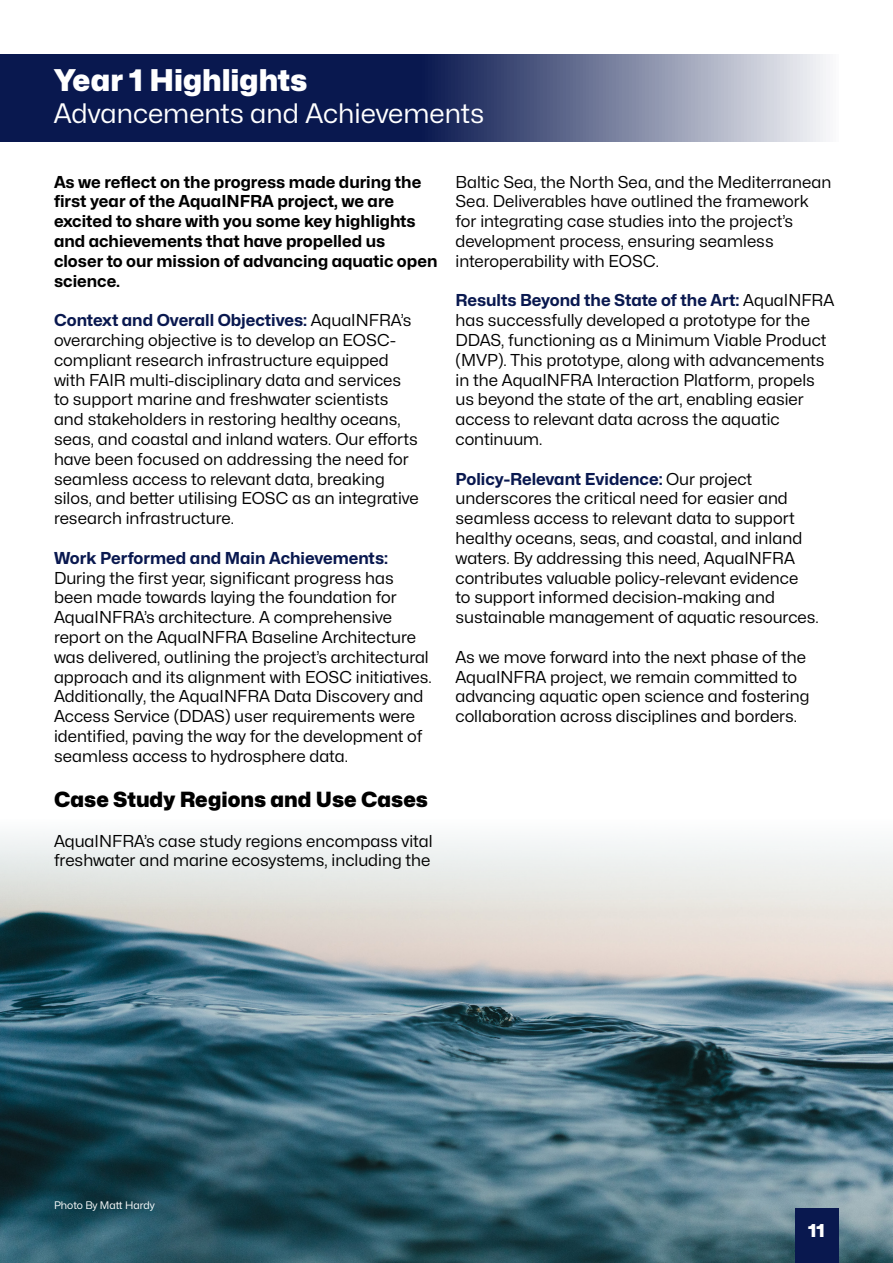
<style>
.page{position:relative;width:893px;height:1263px;background:#fff}
.page>*{position:absolute;margin:0;border:0;box-sizing:border-box;transform-origin:0 0}
.t1{font:30px "Mona Sans Black";color:#fff}
.t2{font:27px "Mona Sans Regular";color:#fff}
.t3{font:21px "Mona Sans Black";color:#000}
.t4{font:18px "Mona Sans Black";color:#fff}
.t5{font:16.5px/19.8px "Mona Sans Regular";color:#000}
.t6{font:16.5px/19.8px "Mona Sans Bold";color:#000}
.t7{font:10.5px "Mona Sans Regular";color:#fff}
.s1{font-family:"Mona Sans Bold";color:#09184f}
</style>
<div class="page">
<img style="left:0;top:913px;width:893px;height:350px">
<div style="left:0;top:816px;width:893px;height:97px;background:linear-gradient(to bottom,#fbffff,#dfded8)"></div>
<svg style="left:0;top:54px;width:826px;height:87px;background:#424e78"></svg>
<div style="left:795px;top:1209px;width:44px;height:54px;background:#09184f"></div>
<p class="t1" style="left:54px;top:60px;width:255px">Year 1 Highlights</p>
<p class="t2" style="left:54px;top:96px;width:432px">Advancements and Achievements</p>
<p class="t6" style="left:54px;top:171px;width:385px">As we reflect on the progress made during the first year of the AquaINFRA project, we are excited to share with you some key highlights and achievements that have propelled us closer to our mission of advancing aquatic open science.</p>
<p class="t5" style="left:54px;top:310px;width:366px"><span class="s1">Context and Overall Objectives:</span> AquaINFRA’s overarching objective is to develop an EOSC&shy;compliant research infrastructure equipped with FAIR multi-disciplinary data and services to support marine and freshwater scientists and stakeholders in restoring healthy oceans, seas, and coastal and inland waters. Our efforts have been focused on addressing the need for seamless access to relevant data, breaking silos, and better utilising EOSC as an integrative research infrastructure.</p>
<p class="t5" style="left:54px;top:548px;width:379px"><span class="s1">Work Performed and Main Achievements:<br></span>During the first year, significant progress has been made towards laying the foundation for AquaINFRA’s architecture. A comprehensive report on the AquaINFRA Baseline Architecture was delivered, outlining the project’s architectural approach and its alignment with EOSC initiatives.<br>Additionally, the AquaINFRA Data Discovery and Access Service (DDAS) user requirements were identified, paving the way for the development of seamless access to hydrosphere data.</p>
<p class="t3" style="left:54px;top:785px;width:376px">Case Study Regions and Use Cases</p>
<p class="t5" style="left:54px;top:830px;width:380px">AquaINFRA’s case study regions encompass vital freshwater and marine ecosystems, including the</p>
<p class="t5" style="left:455px;top:171px;width:377px">Baltic Sea, the North Sea, and the Mediterranean Sea. Deliverables have outlined the framework for integrating case studies into the project’s development process, ensuring seamless interoperability with EOSC.</p>
<p class="t5" style="left:455px;top:290px;width:380px"><span class="s1">Results Beyond the State of the Art:</span> AquaINFRA has successfully developed a prototype for the DDAS, functioning as a Minimum Viable Product (MVP). This prototype, along with advancements in the AquaINFRA Interaction Platform, propels us beyond the state of the art, enabling easier access to relevant data across the aquatic continuum.</p>
<p class="t5" style="left:455px;top:468px;width:365px"><span class="s1">Policy-Relevant Evidence:</span> Our project underscores the critical need for easier and seamless access to relevant data to support healthy oceans, seas, and coastal, and inland waters. By addressing this need, AquaINFRA contributes valuable policy-relevant evidence<br>to support informed decision-making and sustainable management of aquatic resources.</p>
<p class="t5" style="left:455px;top:647px;width:355px">As we move forward into the next phase of the AquaINFRA project, we remain committed to advancing aquatic open science and fostering collaboration across disciplines and borders.</p>
<p class="t7" style="left:54px;top:1198px;width:102px">Photo By Matt Hardy</p>
<p class="t4" style="left:808px;top:1219px;width:18px">11</p>
</div>
